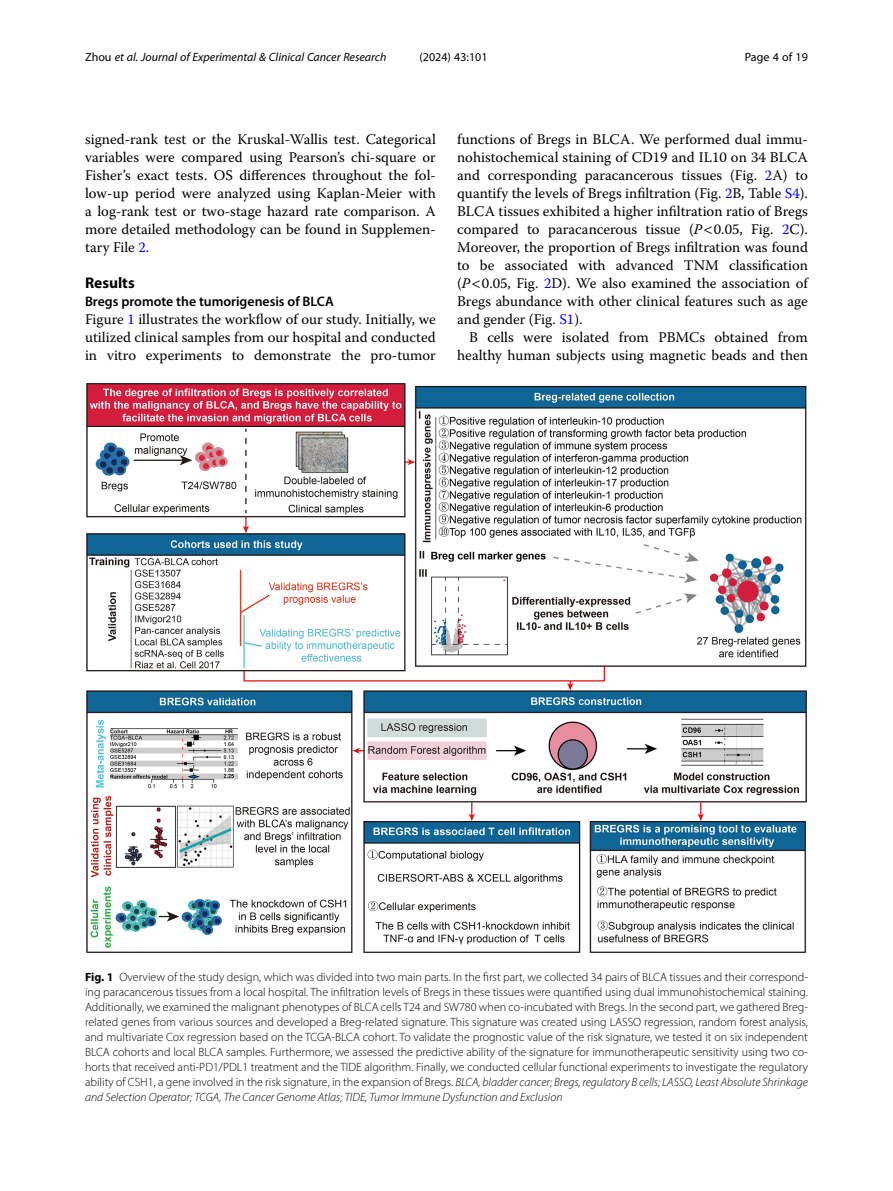
<style>
.page{position:relative;width:893px;height:1191px;background:#fff}
.page>*{position:absolute;margin:0;border:0;box-sizing:border-box;transform-origin:0 0}
.Head_1{font:700 15.45px "Myriad Pro";color:#000}
.Body_Text{font:14.7px/18px "Warnock Pro";color:#000;text-align:justify}
.Body_Text_Indent{font:14.7px/18px "Warnock Pro";color:#000;text-align:right}
.Head_2_After_1{font:600 13.8px "Myriad Pro";color:#000}
.Figure_Caption{font:300 12px/15px "Myriad Pro";color:#000;text-align:justify}
.t1{font:italic 12px "Myriad Pro";color:#000}
.t2{font:12px "Myriad Pro";color:#000}
.s1{font-style:normal}
.s2{color:#00f}
.s3{font-style:italic}
.s4{font-weight:700}
</style>
<div class="page">
<img style="left:86px;top:383px;width:721px;height:570px">
<p class="t1" style="left:85px;top:50px;width:303px"><span class="s1">Zhou</span> et al. Journal of Experimental &amp; Clinical Cancer Research</p>
<p class="t2" style="left:420px;top:50px;width:70px">(2024) 43:101</p>
<p class="t2" style="left:745px;top:50px;width:65px">Page 4 of 19</p>
<p class="Body_Text" style="left:85px;top:130px;width:352px">signed-rank test or the Kruskal-Wallis test. Categorical variables were compared using Pearson’s chi-square or Fisher’s exact tests. OS differences throughout the fol&shy;low-up period were analyzed using Kaplan-Meier with a log-rank test or two-stage hazard rate comparison. A more detailed methodology can be found in Supplemen&shy;tary File <span class="s2">2</span>.</p>
<p class="Head_1" style="left:85px;top:273px;width:51px">Results</p>
<p class="Head_2_After_1" style="left:85px;top:293px;width:250px">Bregs promote the tumorigenesis of BLCA</p>
<p class="Body_Text" style="left:85px;top:310px;width:352px">Figure <span class="s2">1</span> illustrates the workflow of our study. Initially, we utilized clinical samples from our hospital and conducted in vitro experiments to demonstrate the pro-tumor</p>
<p class="Body_Text" style="left:457px;top:130px;width:352px">functions of Bregs in BLCA. We performed dual immu&shy;nohistochemical staining of CD19 and IL10 on 34 BLCA and corresponding paracancerous tissues (Fig. <span class="s2">2</span>A) to quantify the levels of Bregs infiltration (Fig. <span class="s2">2</span>B, Table <span class="s2">S4</span>).<br>BLCA tissues exhibited a higher infiltration ratio of Bregs compared to paracancerous tissue (<span class="s3">P</span> 0.05, Fig. <span class="s2">2</span>C).<br>Moreover, the proportion of Bregs infiltration was found to be associated with advanced TNM classification (<span class="s3">P</span> 0.05, Fig. <span class="s2">2</span>D). We also examined the association of Bregs abundance with other clinical features such as age and gender (Fig. <span class="s2">S1</span>).</p>
<p class="Body_Text_Indent" style="left:457px;top:328px;width:352px">B cells were isolated from PBMCs obtained from healthy human subjects using magnetic beads and then</p>
<p class="Figure_Caption" style="left:85px;top:969px;width:724px"><span class="s4">Fig. 1</span> Overview of the study design, which was divided into two main parts. In the first part, we collected 34 pairs of BLCA tissues and their correspond&shy;ing paracancerous tissues from a local hospital. The infiltration levels of Bregs in these tissues were quantified using dual immunohistochemical staining.<br>Additionally, we examined the malignant phenotypes of BLCA cells T24 and SW780 when co-incubated with Bregs. In the second part, we gathered Breg&shy;related genes from various sources and developed a Breg-related signature. This signature was created using LASSO regression, random forest analysis, and multivariate Cox regression based on the TCGA-BLCA cohort. To validate the prognostic value of the risk signature, we tested it on six independent BLCA cohorts and local BLCA samples. Furthermore, we assessed the predictive ability of the signature for immunotherapeutic sensitivity using two co&shy;horts that received anti-PD1/PDL1 treatment and the TIDE algorithm. Finally, we conducted cellular functional experiments to investigate the regulatory ability of CSH1, a gene involved in the risk signature, in the expansion of Bregs. <span class="s3">BLCA, bladder cancer; Bregs, regulatory B cells; LASSO, Least Absolute Shrinkage and Selection Operator; TCGA, The Cancer Genome Atlas; TIDE, Tumor Immune Dysfunction and Exclusion</span></p>
</div>
